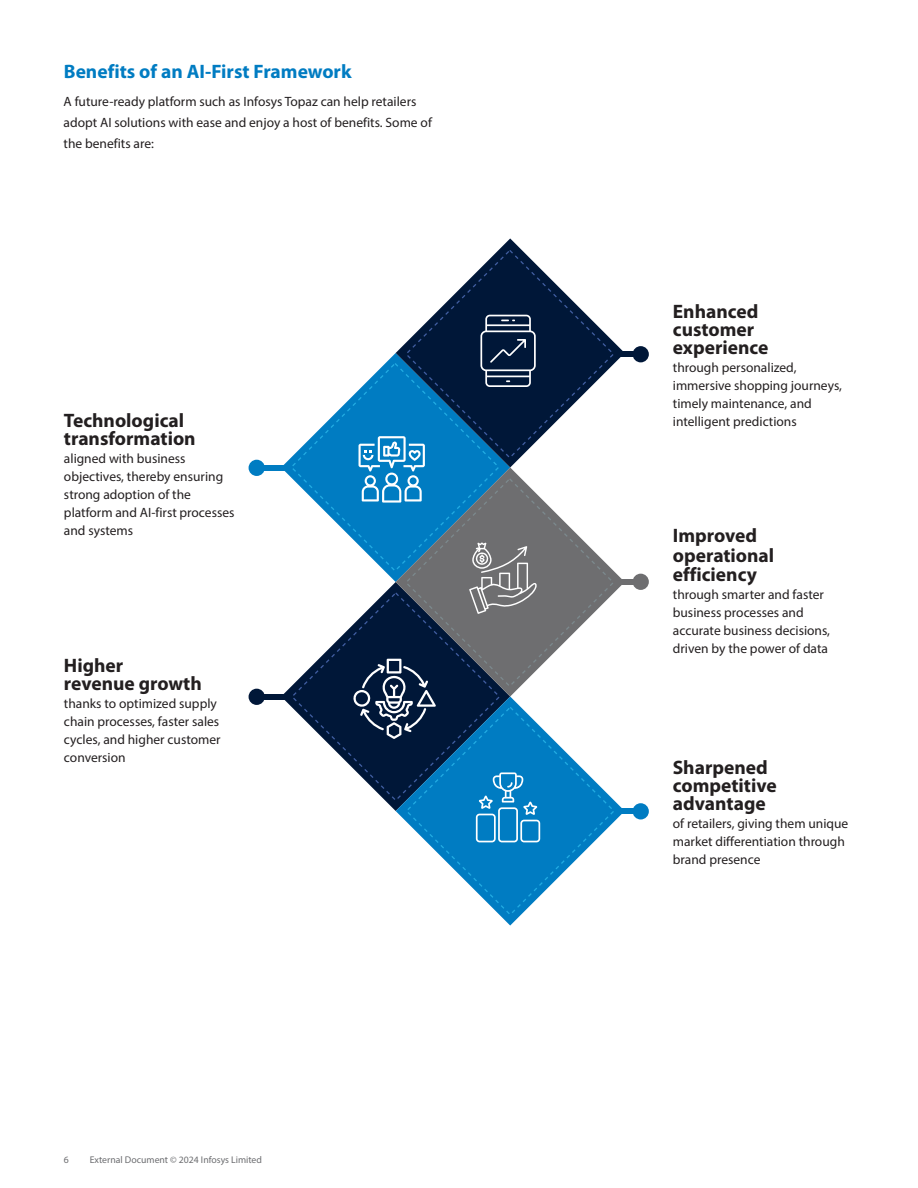
<style>
.page{position:relative;width:918px;height:1188px;background:#fff}
.page>*{position:absolute;margin:0;border:0;box-sizing:border-box;transform-origin:0 0}
.t1{font:700 19.5px/18px "Myriad Pro";color:#231f20}
.t2{font:700 19.5px "Myriad Pro";color:#007cc2}
.t3{font:13.5px/18px "Myriad Pro";color:#231f20}
.t4{font:9.75px "Myriad Pro";color:#6c6d70}
</style>
<div class="page">
<div style="left:597px;top:809px;width:46px;height:5px;background:#007cc2"></div>
<div style="left:597px;top:580px;width:46px;height:5px;background:#6e6e70"></div>
<div style="left:597px;top:351px;width:46px;height:5px;background:#001738"></div>
<div style="left:257px;top:694px;width:73px;height:5px;background:#001738"></div>
<div style="left:257px;top:465px;width:73px;height:5px;background:#007cc2"></div>
<svg style="left:498px;top:800px;width:127px;height:126px"></svg>
<svg style="left:498px;top:238px;width:127px;height:126px"></svg>
<div style="left:633px;top:803px;width:16px;height:16px;background:#007cc2;border-radius:50%"></div>
<div style="left:633px;top:574px;width:16px;height:16px;background:#6e6e70;border-radius:50%"></div>
<div style="left:249px;top:689px;width:16px;height:16px;background:#001738;border-radius:50%"></div>
<div style="left:249px;top:460px;width:16px;height:16px;background:#007cc2;border-radius:50%"></div>
<div style="left:633px;top:346px;width:16px;height:16px;background:#001738;border-radius:50%"></div>
<svg style="left:292px;top:250px;width:322px;height:664px"></svg>
<h1 class="t2" style="left:64px;top:59px;width:289px">Benefits of an AI-First Framework</h1>
<p class="t3" style="left:64px;top:91px;width:370px;line-height:21px">A future-ready platform such as Infosys Topaz can help retailers adopt AI solutions with ease and enjoy a host of benefits. Some of the benefits are:</p>
<h1 class="t1" style="left:64px;top:411px;width:133px">Technological transformation</h1>
<p class="t3" style="left:64px;top:450px;width:172px">aligned with business objectives, thereby ensuring strong adoption of the platform and AI-first processes and systems</p>
<h1 class="t1" style="left:64px;top:656px;width:139px">Higher<br>revenue growth</h1>
<p class="t3" style="left:64px;top:695px;width:158px">thanks to optimized supply chain processes, faster sales cycles, and higher customer conversion</p>
<p class="t4" style="left:64px;top:1154px;width:7px">6</p>
<p class="t4" style="left:90px;top:1154px;width:174px">External Document © 2024 Infosys Limited</p>
<h1 class="t1" style="left:673px;top:301px;width:97px">Enhanced customer experience</h1>
<p class="t3" style="left:673px;top:358px;width:171px">through personalized, immersive shopping journeys, timely maintenance, and intelligent predictions</p>
<h1 class="t1" style="left:673px;top:525px;width:103px;line-height:19.5px">Improved operational efficiency</h1>
<p class="t3" style="left:673px;top:585px;width:159px">through smarter and faster business processes and accurate business decisions, driven by the power of data</p>
<h1 class="t1" style="left:673px;top:758px;width:105px">Sharpened competitive advantage</h1>
<p class="t3" style="left:673px;top:815px;width:177px">of retailers, giving them unique market differentiation through brand presence</p>
</div>
